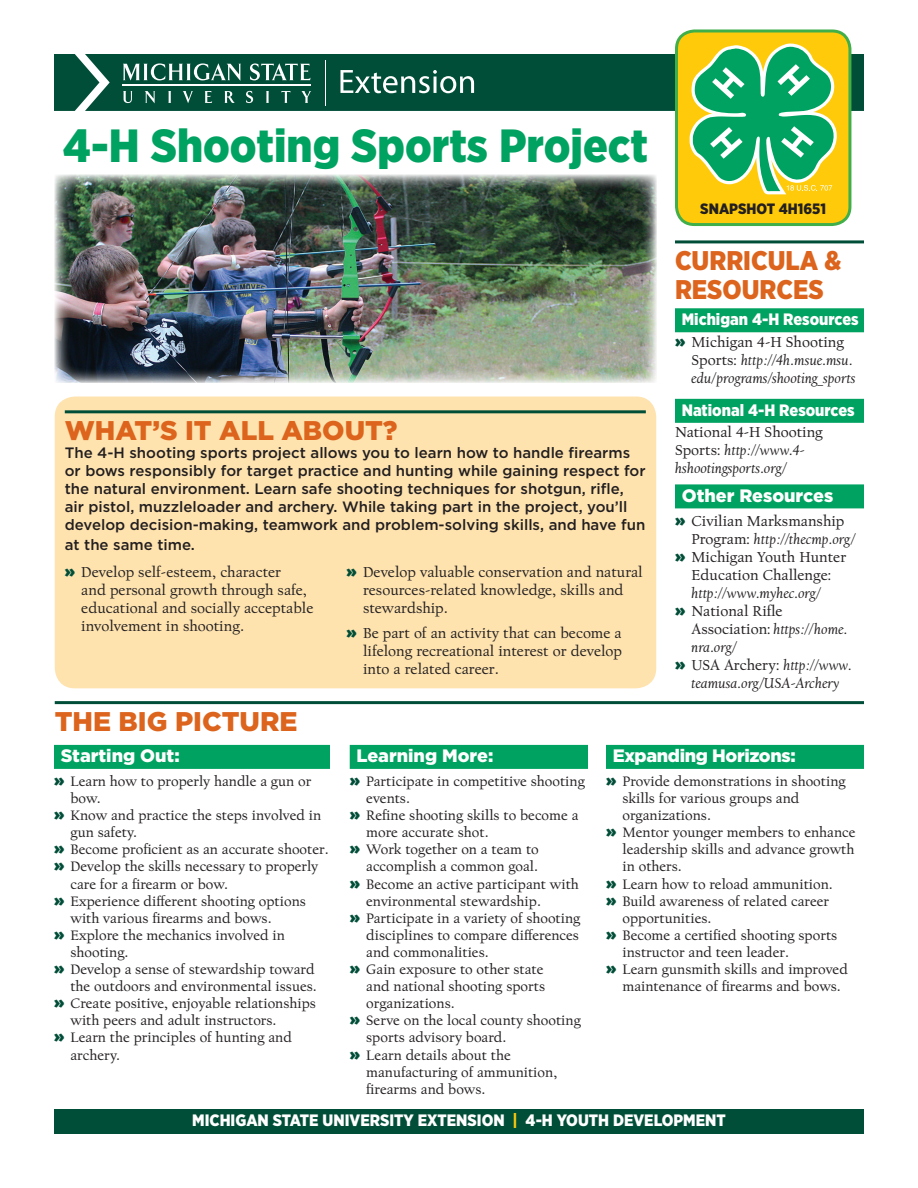
<style>
.page{position:relative;width:918px;height:1188px;background:#fff}
.page>*{position:absolute;margin:0;border:0;box-sizing:border-box;transform-origin:0 0}
.Series_title{font:900 46.5px "Gotham Narrow";color:#00a261}
.Subhead1{font:900 27px "Gotham";color:#dc641c}
.Subhead1-2{font:900 27px/28.5px "Gotham Narrow";color:#dc641c}
.Subhead2{font:900 18px "Gotham";color:#fff}
.Subhead2-2{font:900 18px "Gotham";letter-spacing:-.02em;color:#fff}
.Subhead2-3{font:900 16.5px "Gotham Narrow";color:#fff}
.t1{font:15px/18px "Californian FB Text";color:#231f20}
.Intro___Conclusion_B{font:500 15px/18px "Gotham";color:#231f20}
.Body_no_space_after{font:italic 15px/18px "Californian FB Text";color:#231f20}
.Series_title-2{font:900 15px "Gotham Narrow";color:#231f20}
.t2{font:14.25px/17.1px "Californian FB Text";color:#231f20}
.s1{font-family:"Gotham";font-weight:900;font-size:16.5px;color:#004e38}
.s2{font-family:"Gotham";font-weight:900;font-style:normal;font-size:16.5px;color:#004e38}
.s3{font-style:normal}
.s4{font-style:italic}
.s5{color:#feca0a}
</style>
<div class="page">
<div style="left:54px;top:54px;width:810px;height:57px;background:#004e38"></div>
<svg style="left:123px;top:91px;width:9px;height:12px"></svg>
<svg style="left:145px;top:91px;width:10px;height:12px"></svg>
<svg style="left:168px;top:91px;width:3px;height:12px"></svg>
<svg style="left:183px;top:91px;width:10px;height:12px"></svg>
<svg style="left:205px;top:91px;width:7px;height:12px"></svg>
<svg style="left:225px;top:91px;width:10px;height:12px"></svg>
<svg style="left:246px;top:91px;width:7px;height:12px"></svg>
<svg style="left:266px;top:91px;width:3px;height:12px"></svg>
<svg style="left:281px;top:91px;width:9px;height:12px"></svg>
<svg style="left:301px;top:91px;width:10px;height:12px"></svg>
<svg style="left:123px;top:63px;width:118px;height:18px"></svg>
<svg style="left:250px;top:63px;width:61px;height:17px"></svg>
<hr style="left:123px;top:84px;width:188px;height:2px;background:#fff">
<svg style="left:340px;top:70px;width:134px;height:23px"></svg>
<hr style="left:325px;top:61px;width:1px;height:45px;background:#fff">
<div style="left:676px;top:31px;width:174px;height:194px;background:#feca0a;border-radius:18px"></div>
<div style="left:675px;top:29px;width:176px;height:197px;border:3px solid #40ae49;border-radius:18px"></div>
<svg style="left:690px;top:44px;width:147px;height:150px"></svg>
<div style="left:55px;top:397px;width:601px;height:291px;background:#fee3af;border-radius:20px"></div>
<hr style="left:65px;top:410px;width:581px;height:3px;background:#004e38">
<hr style="left:55px;top:701px;width:809px;height:3px;background:#004e38">
<div style="left:54px;top:745px;width:276px;height:24px;background:#00a261"></div>
<div style="left:350px;top:745px;width:238px;height:24px;background:#00a261"></div>
<div style="left:606px;top:745px;width:258px;height:24px;background:#00a261"></div>
<hr style="left:675px;top:240px;width:189px;height:3px;background:#004e38">
<div style="left:675px;top:308px;width:189px;height:24px;background:#00a261"></div>
<div style="left:675px;top:399px;width:189px;height:24px;background:#00a261"></div>
<div style="left:675px;top:484px;width:189px;height:24px;background:#00a261"></div>
<img style="left:55px;top:175px;width:601px;height:208px">
<div style="left:54px;top:1110px;width:810px;height:24px;background:#004e38"></div>
<p class="Series_title" style="left:63px;top:115px;width:587px">4-H Shooting Sports Project</p>
<h1 class="Subhead1" style="left:65px;top:412px;width:334px">WHAT’S IT ALL ABOUT?</h1>
<p class="Intro___Conclusion_B" style="left:65px;top:444px;width:582px">The 4-H shooting sports project allows you to learn how to handle firearms or bows responsibly for target practice and hunting while gaining respect for the natural environment. Learn safe shooting techniques for shotgun, rifle, air pistol, muzzleloader and archery. While taking part in the project, you’ll develop decision-making, teamwork and problem-solving skills, and have fun</p>
<p class="Intro___Conclusion_B" style="left:65px;top:536px;width:132px">at the same time.</p>
<p class="t1" style="left:81px;top:563px;width:234px;text-indent:-16px"><span class="s1">»</span> Develop self-esteem, character<br>and personal growth through safe, educational and socially acceptable involvement in shooting.</p>
<p class="t1" style="left:363px;top:563px;width:281px;text-indent:-16px"><span class="s1">»</span> Develop valuable conservation and natural resources-related knowledge, skills and stewardship.</p>
<p class="t1" style="left:363px;top:624px;width:261px;text-align:justify;text-indent:-16px"><span class="s1">»</span> Be part of an activity that can become a lifelong recreational interest or develop into a related career.</p>
<p class="Series_title-2" style="left:700px;top:199px;width:127px">SNAPSHOT 4H1651</p>
<h1 class="Subhead1-2" style="left:675px;top:246px;width:168px">CURRICULA &amp;<br>RESOURCES</h1>
<h2 class="Subhead2-3" style="left:682px;top:309px;width:178px">Michigan 4-H Resources</h2>
<p class="Body_no_space_after" style="left:692px;top:333px;width:166px;text-indent:-16px"><span class="s2">»</span> <span class="s3">Michigan 4-H Shooting<br>Sports:</span> http://4h.msue.msu. edu/programs/shooting_sports</p>
<h2 class="Subhead2-3" style="left:682px;top:399px;width:175px">National 4-H Resources</h2>
<p class="Body_no_space_after" style="left:675px;top:424px;width:149px"><span class="s3">National 4-H Shooting<br>Sports:</span> http://www.4- hshootingsports.org/</p>
<h2 class="Subhead2" style="left:682px;top:483px;width:153px">Other Resources</h2>
<p class="t1" style="left:692px;top:513px;width:165px;text-indent:-16px"><span class="s1">»</span> Civilian Marksmanship<br>Program: <span class="s4">http://thecmp.org/</span></p>
<p class="t1" style="left:675px;top:549px;width:173px;text-align:center"><span class="s1">»</span> Michigan Youth Hunter<br>Education Challenge: <span class="s4">http://www.myhec.org/</span></p>
<p class="t1" style="left:692px;top:603px;width:158px;text-indent:-16px"><span class="s1">»</span> National Rifle<br>Association: <span class="s4">https://home. nra.org/</span></p>
<p class="Body_no_space_after" style="left:675px;top:657px;width:178px;text-align:center"><span class="s2">»</span> <span class="s3">USA Archery:</span> http://www. teamusa.org/USA-Archery</p>
<h1 class="Subhead1" style="left:55px;top:703px;width:244px">THE BIG PICTURE</h1>
<h2 class="Subhead2" style="left:61px;top:743px;width:120px">Starting Out:</h2>
<p class="t2" style="left:70px;top:773px;width:242px;text-indent:-16px"><span class="s1">»</span> Learn how to properly handle a gun or bow.</p>
<p class="t2" style="left:70px;top:807px;width:252px;text-indent:-16px"><span class="s1">»</span> Know and practice the steps involved in gun safety.</p>
<p class="t2" style="left:54px;top:841px;width:276px"><span class="s1">»</span> Become proficient as an accurate shooter.</p>
<p class="t2" style="left:70px;top:859px;width:249px;text-indent:-16px"><span class="s1">»</span> Develop the skills necessary to properly care for a firearm or bow.</p>
<p class="t2" style="left:70px;top:893px;width:237px;text-indent:-16px"><span class="s1">»</span> Experience different shooting options with various firearms and bows.</p>
<p class="t2" style="left:70px;top:927px;width:216px;text-indent:-16px"><span class="s1">»</span> Explore the mechanics involved in shooting.</p>
<p class="t2" style="left:54px;top:961px;width:264px;text-align:right"><span class="s1">»</span> Develop a sense of stewardship toward the outdoors and environmental issues.</p>
<p class="t2" style="left:70px;top:995px;width:247px;text-indent:-16px"><span class="s1">»</span> Create positive, enjoyable relationships with peers and adult instructors.</p>
<p class="t2" style="left:70px;top:1030px;width:223px;text-indent:-16px"><span class="s1">»</span> Learn the principles of hunting and archery.</p>
<h2 class="Subhead2" style="left:356px;top:743px;width:138px">Learning More:</h2>
<p class="t2" style="left:366px;top:773px;width:220px;text-indent:-16px"><span class="s1">»</span> Participate in competitive shooting events.</p>
<p class="t2" style="left:366px;top:807px;width:214px;text-indent:-16px"><span class="s1">»</span> Refine shooting skills to become a more accurate shot.</p>
<p class="t2" style="left:350px;top:841px;width:191px;text-align:right"><span class="s1">»</span> Work together on a team to accomplish a common goal.</p>
<p class="t2" style="left:366px;top:876px;width:214px;text-indent:-16px"><span class="s1">»</span> Become an active participant with environmental stewardship.</p>
<p class="t2" style="left:366px;top:910px;width:216px;text-align:justify;text-indent:-16px"><span class="s1">»</span> Participate in a variety of shooting disciplines to compare differences and commonalities.</p>
<p class="t2" style="left:366px;top:961px;width:180px;text-align:justify;text-indent:-16px"><span class="s1">»</span> Gain exposure to other state and national shooting sports organizations.</p>
<p class="t2" style="left:366px;top:1012px;width:216px;text-indent:-16px"><span class="s1">»</span> Serve on the local county shooting sports advisory board.</p>
<p class="t2" style="left:366px;top:1047px;width:193px;text-indent:-16px"><span class="s1">»</span> Learn details about the manufacturing of ammunition, firearms and bows.</p>
<h2 class="Subhead2-2" style="left:613px;top:743px;width:184px">Expanding Horizons:</h2>
<p class="t2" style="left:622px;top:773px;width:225px;text-indent:-16px"><span class="s1">»</span> Provide demonstrations in shooting skills for various groups and organizations.</p>
<p class="t2" style="left:622px;top:824px;width:235px;text-align:justify;text-indent:-16px"><span class="s1">»</span> Mentor younger members to enhance leadership skills and advance growth in others.</p>
<p class="t2" style="left:606px;top:876px;width:228px"><span class="s1">»</span> Learn how to reload ammunition.</p>
<p class="t2" style="left:622px;top:893px;width:208px;text-indent:-16px"><span class="s1">»</span> Build awareness of related career opportunities.</p>
<p class="t2" style="left:622px;top:927px;width:216px;text-indent:-16px"><span class="s1">»</span> Become a certified shooting sports instructor and teen leader.</p>
<p class="t2" style="left:622px;top:961px;width:227px;text-indent:-16px"><span class="s1">»</span> Learn gunsmith skills and improved maintenance of firearms and bows.</p>
<p class="Subhead2-3" style="left:192px;top:1110px;width:535px">MICHIGAN STATE UNIVERSITY EXTENSION <span class="s5">|</span> 4-H YOUTH DEVELOPMENT</p>
</div>
